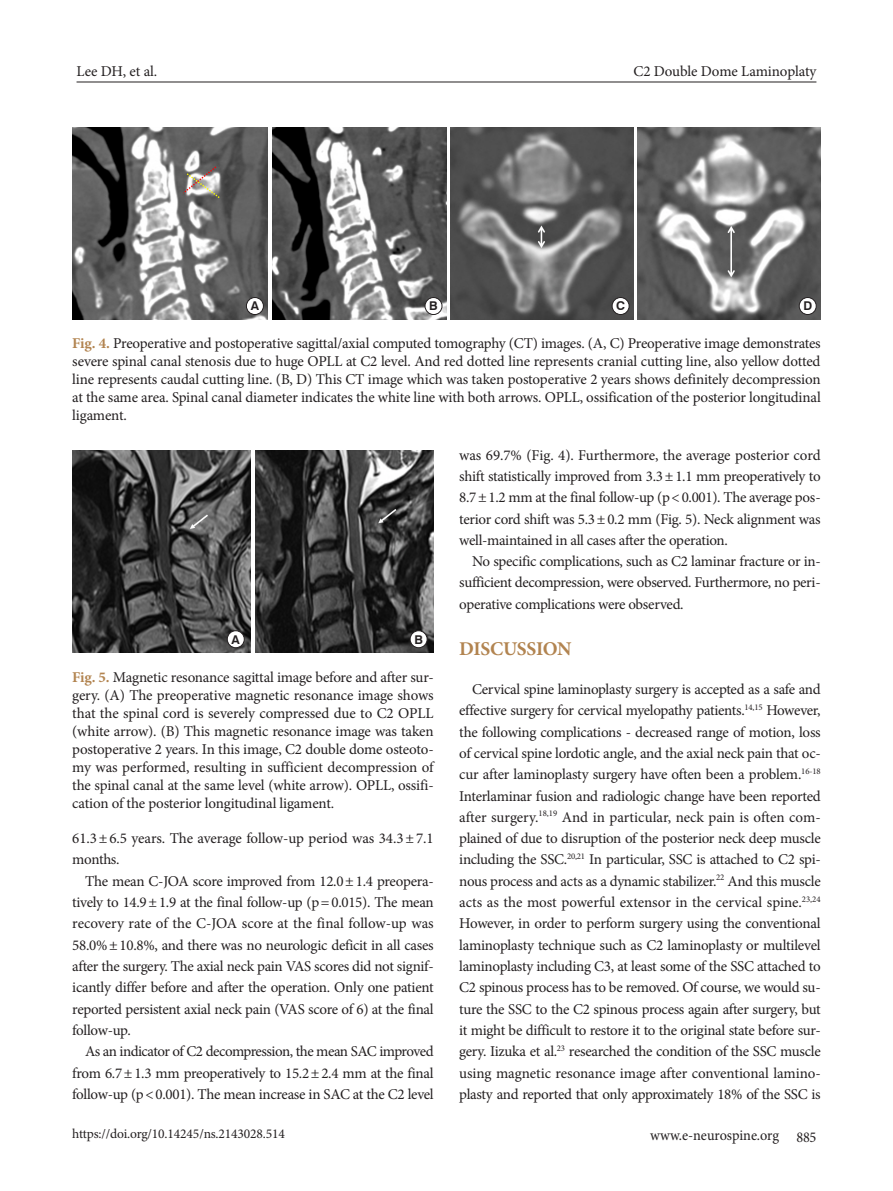
<style>
.page{position:relative;width:893px;height:1191px;background:#fff}
.page>*{position:absolute;margin:0;border:0;box-sizing:border-box;transform-origin:0 0}
.대제목{font:700 19.5px "Minion Pro";letter-spacing:-.02em;color:#b28450}
.본문{font:15px/21.3px "Minion Pro";letter-spacing:-.02em;color:#231f20;text-align:justify}
.표그림캡션{font:15px/18px "Minion Pro";letter-spacing:-.01em;color:#231f20;text-align:justify}
.본문-2{font:15px "Minion Pro";letter-spacing:-.02em;color:#231f20;scale:.95 1}
.t1{font:13.5px "Minion Pro";letter-spacing:-.01em;color:#231f20}
.t2{font:700 12.15px "Swiss 721 BT";color:#231f20}
.s1{font-weight:700;color:#b28450}
</style>
<div class="page">
<hr style="left:77px;top:82px;width:739px;height:1px;background:#231f20">
<img style="left:72px;top:128px;width:196px;height:191px">
<img style="left:272px;top:128px;width:174px;height:191px">
<img style="left:451px;top:128px;width:183px;height:191px">
<img style="left:638px;top:128px;width:183px;height:191px">
<div style="left:246px;top:297px;width:17px;height:17px;background:#fff;border-radius:50%"></div>
<div style="left:246px;top:297px;width:18px;height:18px;border:1px solid #231f20;border-radius:50%"></div>
<div style="left:425px;top:297px;width:17px;height:17px;background:#fff;border-radius:50%"></div>
<div style="left:425px;top:297px;width:17px;height:18px;border:1px solid #231f20;border-radius:50%"></div>
<div style="left:612px;top:297px;width:17px;height:17px;background:#fff;border-radius:50%"></div>
<div style="left:612px;top:297px;width:17px;height:18px;border:1px solid #231f20;border-radius:50%"></div>
<div style="left:799px;top:297px;width:17px;height:17px;background:#fff;border-radius:50%"></div>
<div style="left:799px;top:297px;width:17px;height:18px;border:1px solid #231f20;border-radius:50%"></div>
<img style="left:72px;top:450px;width:179px;height:202px">
<img style="left:255px;top:450px;width:178px;height:202px">
<div style="left:227px;top:631px;width:17px;height:17px;background:#fff;border-radius:50%"></div>
<div style="left:227px;top:630px;width:17px;height:18px;border:1px solid #231f20;border-radius:50%"></div>
<div style="left:410px;top:631px;width:17px;height:17px;background:#fff;border-radius:50%"></div>
<div style="left:410px;top:630px;width:17px;height:18px;border:1px solid #231f20;border-radius:50%"></div>
<p class="본문" style="left:77px;top:61px;width:82px">Lee DH, et al.</p>
<p class="본문" style="left:633px;top:61px;width:184px">C2 Double Dome Laminoplaty</p>
<p class="t2" style="left:251px;top:298px;width:10px">A</p>
<p class="t2" style="left:429px;top:298px;width:10px">B</p>
<p class="t2" style="left:616px;top:298px;width:10px">C</p>
<p class="t2" style="left:803px;top:298px;width:10px">D</p>
<p class="표그림캡션" style="left:72px;top:335px;width:750px"><span class="s1">Fig. 4.</span> Preoperative and postoperative sagittal/axial computed tomography (CT) images. (A, C) Preoperative image demonstrates severe spinal canal stenosis due to huge OPLL at C2 level. And red dotted line represents cranial cutting line, also yellow dotted line represents caudal cutting line. (B, D) This CT image which was taken postoperative 2 years shows definitely decompression at the same area. Spinal canal diameter indicates the white line with both arrows. OPLL, ossification of the posterior longitudinal ligament.</p>
<p class="t2" style="left:232px;top:632px;width:10px">A</p>
<p class="t2" style="left:414px;top:632px;width:10px">B</p>
<p class="표그림캡션" style="left:72px;top:668px;width:363px"><span class="s1">Fig. 5.</span> Magnetic resonance sagittal image before and after sur&shy;gery. (A) The preoperative magnetic resonance image shows that the spinal cord is severely compressed due to C2 OPLL (white arrow). (B) This magnetic resonance image was taken postoperative 2 years. In this image, C2 double dome osteoto&shy;my was performed, resulting in sufficient decompression of the spinal canal at the same level (white arrow). OPLL, ossifi&shy;cation of the posterior longitudinal ligament.</p>
<p class="본문" style="left:72px;top:827px;width:363px">61.3 ± 6.5 years. The average follow-up period was 34.3 ± 7.1 months.</p>
<p class="본문" style="left:72px;top:870px;width:363px;text-indent:13px">The mean C-JOA score improved from 12.0± 1.4 preopera&shy;tively to 14.9± 1.9 at the final follow-up (p= 0.015). The mean recovery rate of the C-JOA score at the final follow-up was 58.0%± 10.8%, and there was no neurologic deficit in all cases after the surgery. The axial neck pain VAS scores did not signif&shy;icantly differ before and after the operation. Only one patient reported persistent axial neck pain (VAS score of 6) at the final follow-up.</p>
<p class="본문" style="left:72px;top:1040px;width:363px;text-indent:13px">As an indicator of C2 decompression, the mean SAC improved from 6.7± 1.3 mm preoperatively to 15.2± 2.4 mm at the final follow-up (p&lt; 0.001). The mean increase in SAC at the C2 level</p>
<p class="본문" style="left:459px;top:444px;width:363px">was 69.7% (Fig. 4). Furthermore, the average posterior cord shift statistically improved from 3.3± 1.1 mm preoperatively to 8.7± 1.2 mm at the final follow-up (p&lt; 0.001). The average pos&shy;terior cord shift was 5.3± 0.2 mm (Fig. 5). Neck alignment was well-maintained in all cases after the operation.</p>
<p class="본문" style="left:459px;top:551px;width:363px;text-indent:13px">No specific complications, such as C2 laminar fracture or in&shy;sufficient decompression, were observed. Furthermore, no peri&shy;operative complications were observed.</p>
<p class="대제목" style="left:459px;top:635px;width:114px">DISCUSSION</p>
<p class="본문" style="left:459px;top:678px;width:363px;text-indent:13px">Cervical spine laminoplasty surgery is accepted as a safe and effective surgery for cervical myelopathy patients.<sup>14,15</sup> However, the following complications - decreased range of motion, loss of cervical spine lordotic angle, and the axial neck pain that oc&shy;cur after laminoplasty surgery have often been a problem.<sup>16-18<br></sup>Interlaminar fusion and radiologic change have been reported after surgery.<sup>18,19</sup> And in particular, neck pain is often com&shy;plained of due to disruption of the posterior neck deep muscle including the SSC.<sup>20,21</sup> In particular, SSC is attached to C2 spi&shy;nous process and acts as a dynamic stabilizer.<sup>22</sup> And this muscle acts as the most powerful extensor in the cervical spine.<sup>23,24<br></sup>However, in order to perform surgery using the conventional laminoplasty technique such as C2 laminoplasty or multilevel laminoplasty including C3, at least some of the SSC attached to C2 spinous process has to be removed. Of course, we would su&shy;ture the SSC to the C2 spinous process again after surgery, but it might be difficult to restore it to the original state before sur&shy;gery. Iizuka et al.<sup>23</sup> researched the condition of the SSC muscle using magnetic resonance image after conventional lamino&shy;plasty and reported that only approximately 18% of the SSC is</p>
<p class="t1" style="left:72px;top:1124px;width:214px">https://doi.org/10.14245/ns.2143028.514</p>
<p class="본문-2" style="left:650px;top:1125px;width:176px">www.e-neurospine.org 885</p>
</div>
